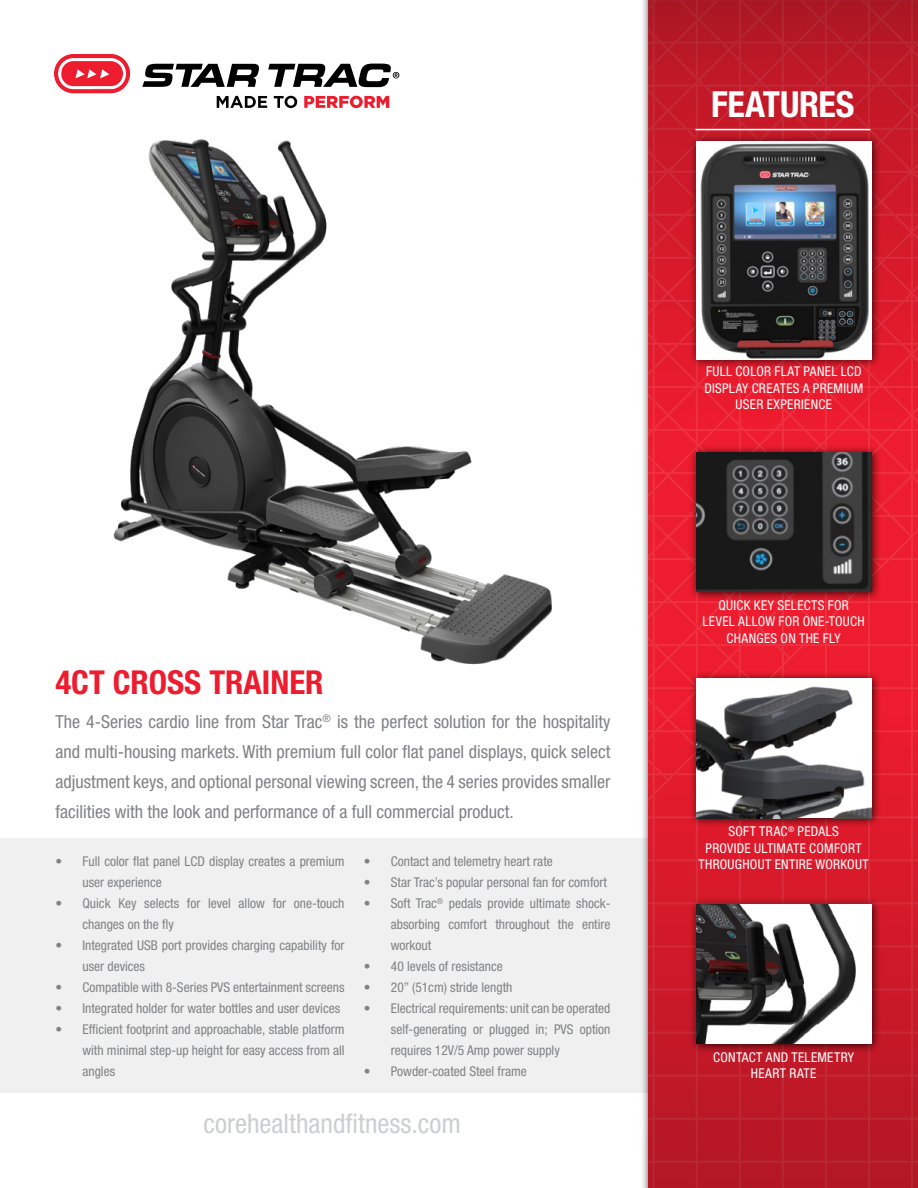
<style>
.page{position:relative;width:918px;height:1188px;background:#fff}
.page>*{position:absolute;margin:0;border:0;box-sizing:border-box;transform-origin:0 0}
.t1{font:700 condensed 36px "Helvetica Neue LT Std";letter-spacing:-.01em;color:#fff}
.t2{font:700 condensed 33px "Helvetica Neue LT Std";color:#ed1c2e}
.t3{font:condensed 27px "Helvetica Neue LT Std";color:#cccecf}
.t4{font:condensed 18px/30px "Helvetica Neue LT Std";color:#808285;text-align:justify}
.t5{font:condensed 13.5px/21px "Helvetica Neue LT Std";color:#808285}
.t6{font:condensed 13.5px/16.5px "Helvetica Neue LT Std";letter-spacing:.02em;color:#fff;text-align:center}
</style>
<div class="page">
<div style="left:0;top:839px;width:648px;height:254px;background:#f0f0f0"></div>
<div style="left:641px;top:0;width:277px;height:1188px;background:#000;opacity:.75"></div>
<svg style="left:648px;top:0;width:270px;height:1188px;background:#d21c2c"></svg>
<div style="left:689px;top:445px;width:192px;height:156px;background:#000;opacity:.75"></div>
<img style="left:696px;top:452px;width:176px;height:140px">
<div style="left:689px;top:671px;width:192px;height:157px;background:#000;opacity:.75"></div>
<img style="left:696px;top:679px;width:176px;height:139px">
<div style="left:689px;top:897px;width:192px;height:156px;background:#000;opacity:.75"></div>
<img style="left:696px;top:904px;width:176px;height:140px">
<hr style="left:696px;top:129px;width:174px;height:1px;background:#fff">
<img style="left:113px;top:139px;width:439px;height:526px">
<div style="left:688px;top:134px;width:193px;height:235px;background:#000;opacity:.75"></div>
<img style="left:696px;top:142px;width:175px;height:217px">
<svg style="left:142px;top:64px;width:117px;height:23px"></svg>
<svg style="left:268px;top:64px;width:131px;height:23px"></svg>
<svg style="left:54px;top:54px;width:76px;height:39px"></svg>
<svg style="left:217px;top:96px;width:50px;height:12px"></svg>
<svg style="left:274px;top:96px;width:23px;height:12px"></svg>
<svg style="left:304px;top:96px;width:85px;height:12px"></svg>
<h1 class="t1" style="left:711px;top:83px;width:145px">FEATURES</h1>
<h2 class="t2" style="left:55px;top:662px;width:270px">4CT CROSS TRAINER</h2>
<p class="t4" style="left:55px;top:706px;width:557px">The 4-Series cardio line from Star Trac<sup>®</sup> is the perfect solution for the hospitality and multi-housing markets. With premium full color flat panel displays, quick select adjustment keys, and optional personal viewing screen, the 4 series provides smaller facilities with the look and performance of a full commercial product.</p>
<p class="t5" style="left:82px;top:851px;width:264px;text-indent:-27px">• Full color flat panel LCD display creates a premium user experience</p>
<p class="t5" style="left:82px;top:893px;width:264px;text-indent:-27px">• Quick Key selects for level allow for one-touch changes on the fly</p>
<p class="t5" style="left:82px;top:935px;width:264px;text-indent:-27px">• Integrated USB port provides charging capability for user devices</p>
<p class="t5" style="left:55px;top:977px;width:291px">• Compatible with 8-Series PVS entertainment screens</p>
<p class="t5" style="left:55px;top:998px;width:286px">• Integrated holder for water bottles and user devices</p>
<p class="t5" style="left:82px;top:1019px;width:264px;text-align:justify;text-indent:-27px">• Efficient footprint and approachable, stable platform with minimal step-up height for easy access from all angles</p>
<p class="t5" style="left:364px;top:851px;width:190px">• Contact and telemetry heart rate</p>
<p class="t5" style="left:364px;top:872px;width:245px">• Star Trac’s popular personal fan for comfort</p>
<p class="t5" style="left:391px;top:893px;width:221px;text-align:justify;text-indent:-27px">• Soft Trac<sup>®</sup> pedals provide ultimate shock&shy;absorbing comfort throughout the entire workout</p>
<p class="t5" style="left:364px;top:956px;width:140px">• 40 levels of resistance</p>
<p class="t5" style="left:364px;top:977px;width:150px">• 20” (51cm) stride length</p>
<p class="t5" style="left:391px;top:998px;width:221px;text-align:justify;text-indent:-27px">• Electrical requirements: unit can be operated self-generating or plugged in; PVS option requires 12V/5 Amp power supply</p>
<p class="t5" style="left:364px;top:1061px;width:164px">• Powder-coated Steel frame</p>
<h3 class="t3" style="left:204px;top:1108px;width:259px">corehealthandfitness.com</h3>
<p class="t6" style="left:704px;top:363px;width:160px">FULL COLOR FLAT PANEL LCD<br>DISPLAY CREATES A PREMIUM<br>USER EXPERIENCE</p>
<p class="t6" style="left:703px;top:597px;width:164px">QUICK KEY SELECTS FOR<br>LEVEL ALLOW FOR ONE-TOUCH<br>CHANGES ON THE FLY</p>
<p class="t6" style="left:699px;top:823px;width:172px">SOFT TRAC<sup>®</sup> PEDALS<br>PROVIDE ULTIMATE COMFORT<br>THROUGHOUT ENTIRE WORKOUT</p>
<p class="t6" style="left:713px;top:1049px;width:142px">CONTACT AND TELEMETRY<br>HEART RATE</p>
</div>
